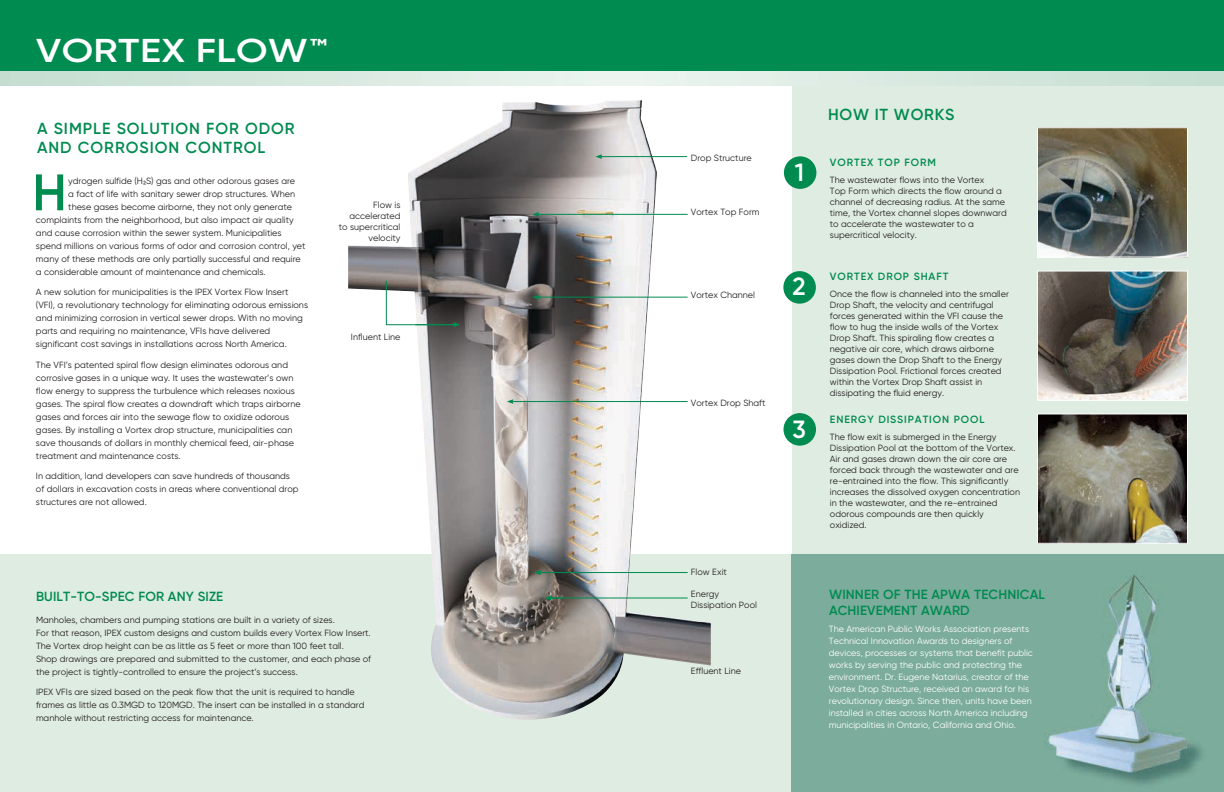
<style>
.page{position:relative;width:1224px;height:792px;background:#fff}
.page>*{position:absolute;margin:0;border:0;box-sizing:border-box;transform-origin:0 0}
.t1{font:600 51.3px "Gilroy";color:#008b50}
.t2{font:600 33px "Gilroy";letter-spacing:.01em;color:#fff;scale:1.2 1}
.t3{font:600 24.9px "Gilroy";color:#fff}
.t4{font:600 16px/19px "Gilroy";letter-spacing:.06em;color:#008b50}
.t5{font:600 13.2px/15.9px "Gilroy";letter-spacing:.01em;color:#008b50}
.t6{font:600 10.5px "Gilroy";letter-spacing:.085em;color:#008b50}
.t7{font:9px/11px "Gilroy";color:#231f20}
.t8{font:9px/12px "Gilroy";color:#fff}
</style>
<div class="page">
<div style="left:792px;top:7px;width:432px;height:785px;background:#dfece1"></div>
<div style="left:0;top:0;width:1224px;height:81px;background:#008b50"></div>
<svg style="left:0;top:72px;width:1224px;height:14px;background:#d8e9e0"></svg>
<div style="left:0;top:555px;width:796px;height:237px;background:#dfece1"></div>
<img style="left:792px;top:555px;width:432px;height:237px">
<img style="left:1039px;top:129px;width:147px;height:127px">
<div style="left:1037px;top:127px;width:151px;height:131px;border:1px solid #fff"></div>
<img style="left:1039px;top:415px;width:147px;height:127px">
<div style="left:1037px;top:413px;width:151px;height:131px;border:1px solid #fff"></div>
<img style="left:1039px;top:273px;width:147px;height:126px">
<div style="left:1037px;top:271px;width:151px;height:130px;border:1px solid #fff"></div>
<div style="left:784px;top:156px;width:32px;height:33px;background:#008b50;border-radius:50%"></div>
<img style="left:348px;top:100px;width:363px;height:620px">
<div style="left:783px;top:271px;width:33px;height:33px;background:#008b50;border-radius:50%"></div>
<div style="left:784px;top:413px;width:32px;height:33px;background:#008b50;border-radius:50%"></div>
<hr style="left:600px;top:156px;width:87px;height:1px;background:#008b50">
<svg style="left:595px;top:154px;width:7px;height:5px"></svg>
<hr style="left:537px;top:214px;width:151px;height:1px;background:#008b50">
<svg style="left:532px;top:212px;width:7px;height:5px"></svg>
<hr style="left:537px;top:297px;width:151px;height:1px;background:#008b50">
<svg style="left:532px;top:295px;width:7px;height:4px"></svg>
<hr style="left:512px;top:401px;width:176px;height:1px;background:#008b50">
<svg style="left:507px;top:399px;width:6px;height:5px"></svg>
<hr style="left:539px;top:572px;width:149px;height:1px;background:#008b50">
<svg style="left:534px;top:570px;width:29px;height:5px"></svg>
<hr style="left:550px;top:598px;width:138px;height:1px;background:#008b50">
<svg style="left:545px;top:596px;width:18px;height:4px"></svg>
<svg style="left:386px;top:280px;width:74px;height:47px"></svg>
<h2 class="t2" style="left:36px;top:30px;width:245px">VORTEX FLOW™</h2>
<h3 class="t4" style="left:37px;top:119px;width:259px">A SIMPLE SOLUTION FOR ODOR<br>AND CORROSION CONTROL</h3>
<h1 class="t1" style="left:32px;top:161px;width:36px">H</h1>
<p class="t7" style="left:68px;top:176px;width:228px">ydrogen sulfide (H2S) gas and other odorous gases are</p>
<p class="t7" style="left:68px;top:189px;width:228px">a fact of life with sanitary sewer drop structures. When</p>
<p class="t7" style="left:68px;top:202px;width:225px">these gases become airborne, they not only generate</p>
<p class="t7" style="left:36px;top:215px;width:259px">complaints from the neighborhood, but also impact air quality</p>
<p class="t7" style="left:36px;top:228px;width:247px">and cause corrosion within the sewer system. Municipalities</p>
<p class="t7" style="left:36px;top:241px;width:271px">spend millions on various forms of odor and corrosion control, yet</p>
<p class="t7" style="left:36px;top:254px;width:266px">many of these methods are only partially successful and require</p>
<p class="t7" style="left:36px;top:267px;width:231px">a considerable amount of maintenance and chemicals.</p>
<p class="t7" style="left:36px;top:286px;width:274px;line-height:13px">A new solution for municipalities is the IPEX Vortex Flow Insert (VFI), a revolutionary technology for eliminating odorous emissions and minimizing corrosion in vertical sewer drops. With no moving parts and requiring no maintenance, VFIs have delivered significant cost savings in installations across North America.</p>
<p class="t7" style="left:36px;top:358px;width:266px;line-height:13px">The VFI’s patented spiral flow design eliminates odorous and corrosive gases in a unique way. It uses the wastewater’s own flow energy to suppress the turbulence which releases noxious gases. The spiral flow creates a downdraft which traps airborne gases and forces air into the sewage flow to oxidize odorous gases. By installing a Vortex drop structure, municipalities can save thousands of dollars in monthly chemical feed, air-phase treatment and maintenance costs.</p>
<p class="t7" style="left:36px;top:469px;width:264px;line-height:13px">In addition, land developers can save hundreds of thousands of dollars in excavation costs in areas where conventional drop structures are not allowed.</p>
<p class="t7" style="left:339px;top:200px;width:63px;text-align:right">Flow is accelerated to supercritical velocity</p>
<p class="t7" style="left:351px;top:332px;width:51px">Influent Line</p>
<h3 class="t5" style="left:36px;top:588px;width:189px">BUILT-TO-SPEC FOR ANY SIZE</h3>
<p class="t7" style="left:36px;top:613px;width:337px;line-height:13px">Manholes, chambers and pumping stations are built in a variety of sizes.<br>For that reason, IPEX custom designs and custom builds every Vortex Flow Insert.<br>The Vortex drop height can be as little as 5 feet or more than 100 feet tall.<br>Shop drawings are prepared and submitted to the customer, and each phase of the project is tightly-controlled to ensure the project’s success.</p>
<p class="t7" style="left:36px;top:686px;width:330px;line-height:13px">IPEX VFIs are sized based on the peak flow that the unit is required to handle frames as little as 0.3MGD to 120MGD. The insert can be installed in a standard manhole without restricting access for maintenance.</p>
<p class="t7" style="left:691px;top:152px;width:62px">Drop Structure</p>
<p class="t7" style="left:691px;top:207px;width:70px">Vortex Top Form</p>
<p class="t7" style="left:691px;top:289px;width:66px">Vortex Channel</p>
<p class="t7" style="left:691px;top:397px;width:76px">Vortex Drop Shaft</p>
<p class="t7" style="left:691px;top:566px;width:37px">Flow Exit</p>
<p class="t7" style="left:691px;top:588px;width:68px">Energy<br>Dissipation Pool</p>
<p class="t7" style="left:691px;top:665px;width:52px">Effluent Line</p>
<h3 class="t3" style="left:795px;top:157px;width:11px">1</h3>
<h3 class="t3" style="left:792px;top:271px;width:15px">2</h3>
<h3 class="t3" style="left:793px;top:414px;width:15px">3</h3>
<h3 class="t4" style="left:828px;top:105px;width:128px">HOW IT WORKS</h3>
<p class="t6" style="left:830px;top:156px;width:108px">VORTEX TOP FORM</p>
<p class="t7" style="left:830px;top:174px;width:178px">The wastewater flows into the Vortex<br>Top Form which directs the flow around a channel of decreasing radius. At the same time, the Vortex channel slopes downward to accelerate the wastewater to a supercritical velocity.</p>
<p class="t6" style="left:830px;top:270px;width:120px">VORTEX DROP SHAFT</p>
<p class="t7" style="left:830px;top:288px;width:180px">Once the flow is channeled into the smaller Drop Shaft, the velocity and centrifugal forces generated within the VFI cause the flow to hug the inside walls of the Vortex Drop Shaft. This spiraling flow creates a negative air core, which draws airborne gases down the Drop Shaft to the Energy Dissipation Pool. Frictional forces created within the Vortex Drop Shaft assist in dissipating the fluid energy.</p>
<p class="t6" style="left:830px;top:413px;width:156px">ENERGY DISSIPATION POOL</p>
<p class="t7" style="left:830px;top:431px;width:192px">The flow exit is submerged in the Energy Dissipation Pool at the bottom of the Vortex.<br>Air and gases drawn down the air core are forced back through the wastewater and are re-entrained into the flow. This significantly increases the dissolved oxygen concentration in the wastewater, and the re-entrained odorous compounds are then quickly oxidized.</p>
<h3 class="t5" style="left:829px;top:586px;width:218px">WINNER OF THE APWA TECHNICAL<br>ACHIEVEMENT AWARD</h3>
<p class="t8" style="left:829px;top:623px;width:205px">The American Public Works Association presents Technical Innovation Awards to designers of devices, processes or systems that benefit public works by serving the public and protecting the environment. Dr. Eugene Natarius, creator of the Vortex Drop Structure, received an award for his revolutionary design. Since then, units have been installed in cities across North America including municipalities in Ontario, California and Ohio.</p>
</div>
